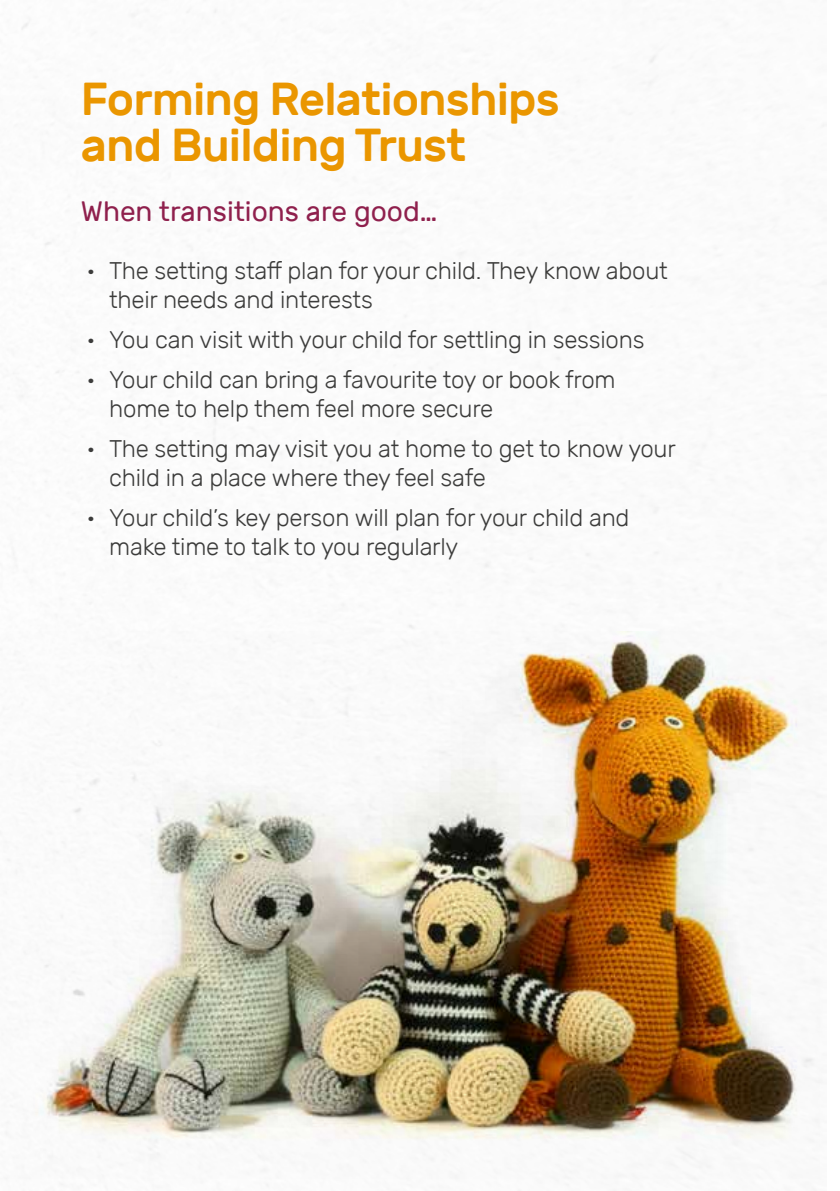
<style>
.page{position:relative;width:840px;height:1191px;background:#fff}
.page>*{position:absolute;margin:0;border:0;box-sizing:border-box;transform-origin:0 0}
.t1{font:500 46px/46px "Rubik";letter-spacing:-.02em;color:#ea9600}
.t2{font:28px "Rubik";color:#8f204d}
.t3{font:300 24px/28.8px "Rubik";letter-spacing:-.01em;color:#3c3c3b}
</style>
<div class="page">
<img style="left:6px;top:632px;width:813px;height:546px">
<h1 class="t1" style="left:81px;top:77px;width:480px">Forming Relationships and Building Trust</h1>
<p class="t2" style="left:81px;top:196px;width:358px">When transitions are good…</p>
<p class="t3" style="left:109px;top:256px;width:559px;text-indent:-23px">• The setting staff plan for your child. They know about their needs and interests</p>
<p class="t3" style="left:86px;top:325px;width:559px">• You can visit with your child for settling in sessions</p>
<p class="t3" style="left:109px;top:365px;width:507px;text-indent:-23px">• Your child can bring a favourite toy or book from home to help them feel more secure</p>
<p class="t3" style="left:109px;top:434px;width:567px;text-indent:-23px">• The setting may visit you at home to get to know your child in a place where they feel safe</p>
<p class="t3" style="left:109px;top:503px;width:521px;text-indent:-23px">• Your child’s key person will plan for your child and make time to talk to you regularly</p>
</div>
